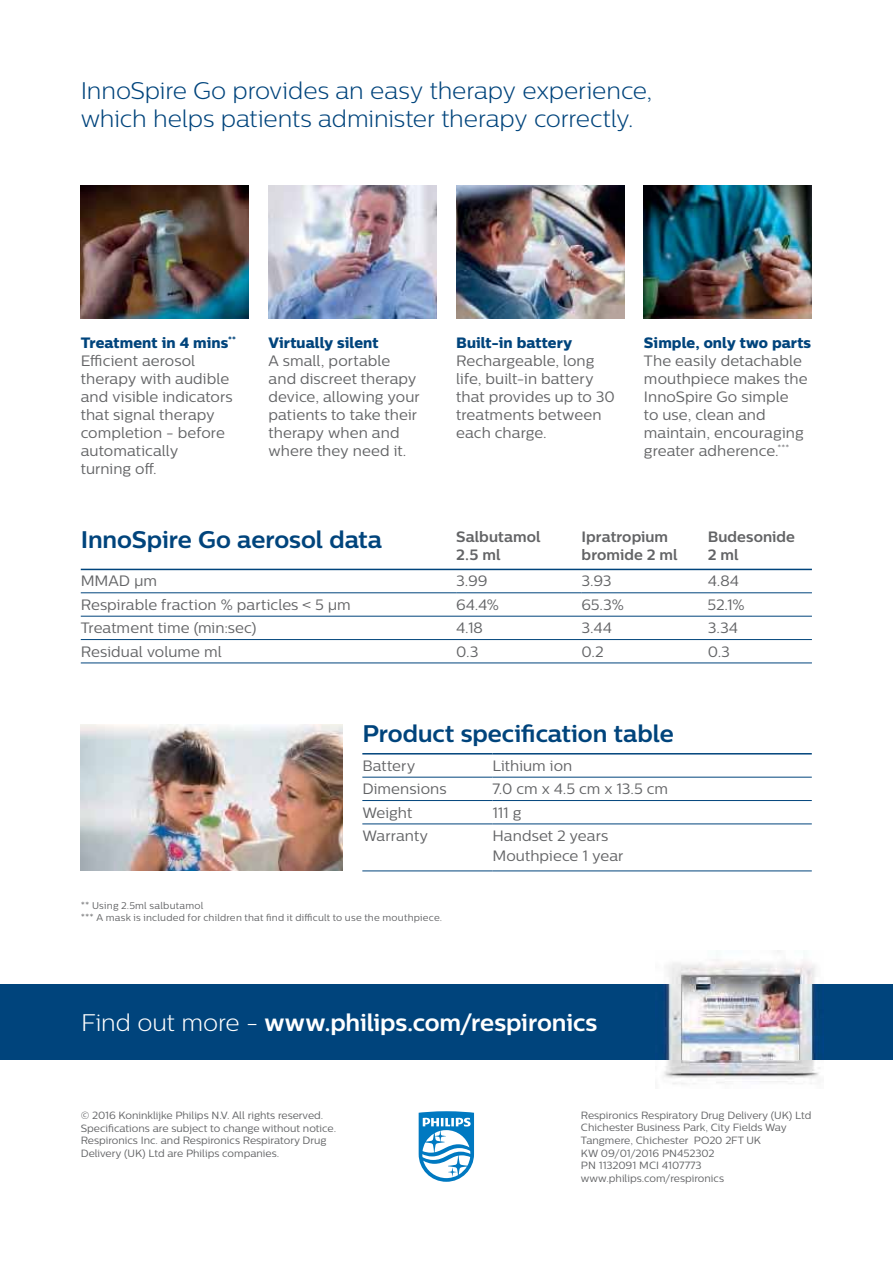
<style>
.page{position:relative;width:893px;height:1263px;background:#fff}
.page>*{position:absolute;margin:0;border:0;box-sizing:border-box;transform-origin:0 0}
.t1{font:300 24px/28.5px "Centrale Sans";letter-spacing:-.005em;color:#00447c}
.t2{font:700 24px "Centrale Sans";color:#00447c}
.t3{font:700 24px "Centrale Sans";letter-spacing:-.01em;color:#fff}
.t4{font:15px/18px "Centrale Sans";letter-spacing:.005em;color:#636466}
.t5{font:15px "Centrale Sans X Bold";color:#00447c}
.t6{font:700 15px/18px "Centrale Sans";letter-spacing:.005em;color:#636466}
.t7{font:10.5px/12.6px "Centrale Sans";color:#636466}
.t8{font:9.75px/12px "Centrale Sans";letter-spacing:.02em;color:#636466}
.s1{font-weight:300}
</style>
<div class="page">
<svg style="left:419px;top:1111px;width:55px;height:71px"></svg>
<img style="left:268px;top:185px;width:168px;height:133px">
<img style="left:81px;top:724px;width:262px;height:147px">
<img style="left:456px;top:185px;width:168px;height:133px">
<img style="left:81px;top:185px;width:168px;height:133px">
<img style="left:644px;top:185px;width:168px;height:133px">
<hr style="left:362px;top:753px;width:130px;height:2px;background:#00447c">
<hr style="left:492px;top:753px;width:320px;height:2px;background:#00447c">
<hr style="left:362px;top:777px;width:130px;height:1px;background:#00447c">
<hr style="left:492px;top:777px;width:320px;height:1px;background:#00447c">
<hr style="left:362px;top:800px;width:130px;height:1px;background:#00447c">
<hr style="left:492px;top:800px;width:320px;height:1px;background:#00447c">
<hr style="left:362px;top:824px;width:130px;height:1px;background:#00447c">
<hr style="left:492px;top:824px;width:320px;height:1px;background:#00447c">
<hr style="left:362px;top:871px;width:130px;height:1px;background:#00447c">
<hr style="left:492px;top:871px;width:320px;height:1px;background:#00447c">
<hr style="left:81px;top:569px;width:731px;height:1px;background:#00447c">
<hr style="left:81px;top:593px;width:375px;height:1px;background:#00447c">
<hr style="left:582px;top:593px;width:230px;height:1px;background:#00447c">
<hr style="left:81px;top:616px;width:731px;height:1px;background:#00447c">
<hr style="left:81px;top:639px;width:731px;height:1px;background:#00447c">
<hr style="left:81px;top:663px;width:731px;height:1px;background:#00447c">
<hr style="left:456px;top:593px;width:126px;height:1px;background:#00447c">
<div style="left:0;top:984px;width:893px;height:76px;background:#00447c"></div>
<img style="left:663px;top:951px;width:161px;height:133px">
<h1 class="t1" style="left:81px;top:76px;width:573px">InnoSpire Go provides an easy therapy experience, which helps patients administer therapy correctly.</h1>
<p class="t5" style="left:81px;top:334px;width:157px">Treatment in 4 mins<sup>**</sup></p>
<p class="t4" style="left:81px;top:353px;width:153px">Efficient aerosol therapy with audible and visible indicators that signal therapy completion - before automatically<br>turning off.</p>
<p class="t5" style="left:268px;top:334px;width:112px">Virtually silent</p>
<p class="t4" style="left:268px;top:353px;width:153px">A small, portable and discreet therapy device, allowing your patients to take their therapy when and where they need it.</p>
<p class="t5" style="left:456px;top:334px;width:118px">Built-in battery</p>
<p class="t4" style="left:456px;top:353px;width:160px">Rechargeable, long life, built-in battery that provides up to 30 treatments between each charge.</p>
<p class="t5" style="left:644px;top:334px;width:169px">Simple, only two parts</p>
<p class="t4" style="left:644px;top:353px;width:165px">The easily detachable mouthpiece makes the<br>InnoSpire Go simple<br>to use, clean and maintain, encouraging greater adherence.<sup>***</sup></p>
<h1 class="t2" style="left:81px;top:530px;width:303px">InnoSpire Go aerosol data</h1>
<p class="t6" style="left:456px;top:528px;width:86px">Salbutamol<br>2.5 ml</p>
<p class="t6" style="left:582px;top:528px;width:98px">Ipratropium bromide 2 ml</p>
<p class="t6" style="left:708px;top:528px;width:89px">Budesonide<br>2 ml</p>
<p class="t4" style="left:81px;top:573px;width:78px">MMAD μm</p>
<p class="t4" style="left:456px;top:573px;width:33px">3.99</p>
<p class="t4" style="left:582px;top:573px;width:31px">3.93</p>
<p class="t4" style="left:708px;top:573px;width:33px">4.84</p>
<p class="t4" style="left:81px;top:597px;width:272px">Respirable fraction % particles &lt; 5 μm</p>
<p class="t4" style="left:456px;top:597px;width:45px">64.4%</p>
<p class="t4" style="left:581px;top:597px;width:44px">65.3%</p>
<p class="t4" style="left:707px;top:597px;width:39px">52.1%</p>
<p class="t4" style="left:81px;top:620px;width:177px">Treatment time (min:sec)</p>
<p class="t4" style="left:456px;top:620px;width:28px">4.18</p>
<p class="t4" style="left:581px;top:620px;width:32px">3.44</p>
<p class="t4" style="left:708px;top:620px;width:32px">3.34</p>
<p class="t4" style="left:81px;top:643px;width:143px">Residual volume ml</p>
<p class="t4" style="left:456px;top:643px;width:24px">0.3</p>
<p class="t4" style="left:582px;top:643px;width:24px">0.2</p>
<p class="t4" style="left:708px;top:643px;width:24px">0.3</p>
<h1 class="t2" style="left:362px;top:724px;width:313px">Product specification table</h1>
<p class="t4" style="left:362px;top:758px;width:55px">Battery</p>
<p class="t4" style="left:492px;top:758px;width:81px">Lithium ion</p>
<p class="t4" style="left:362px;top:781px;width:86px">Dimensions</p>
<p class="t4" style="left:492px;top:781px;width:177px">7.0 cm x 4.5 cm x 13.5 cm</p>
<p class="t4" style="left:362px;top:804px;width:51px">Weight</p>
<p class="t4" style="left:492px;top:804px;width:31px">111 g</p>
<p class="t4" style="left:362px;top:828px;width:67px">Warranty</p>
<p class="t4" style="left:492px;top:827px;width:133px;line-height:20.2px">Handset 2 years<br>Mouthpiece 1 year</p>
<p class="t8" style="left:81px;top:900px;width:363px">** Using 2.5ml salbutamol<br>*** A mask is included for children that find it difficult to use the mouthpiece.</p>
<h1 class="t3" style="left:81px;top:1013px;width:518px"><span class="s1">Find out more -</span> www.philips.com/respironics</h1>
<p class="t7" style="left:81px;top:1110px;width:257px">© 2016 Koninklijke Philips N.V. All rights reserved.<br>Specifications are subject to change without notice.<br>Respironics Inc. and Respironics Respiratory Drug Delivery (UK) Ltd are Philips companies.</p>
<p class="t7" style="left:581px;top:1110px;width:232px">Respironics Respiratory Drug Delivery (UK) Ltd Chichester Business Park, City Fields Way Tangmere, Chichester PO20 2FT UK<br>KW 09/01/2016 PN452302<br>PN 1132091 MCI 4107773 www.philips.com/respironics</p>
</div>
